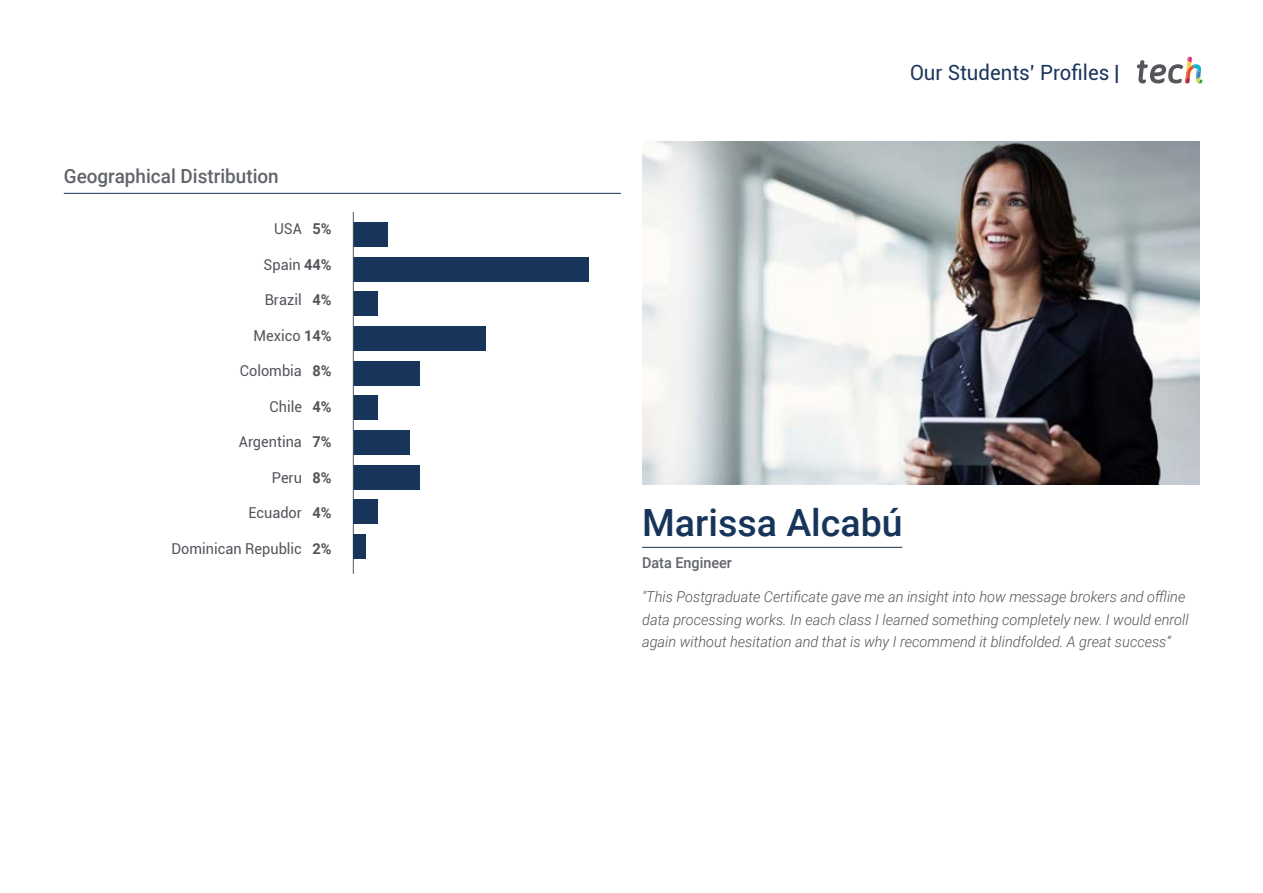
<style>
.page{position:relative;width:1263px;height:893px;background:#fff}
.page>*{position:absolute;margin:0;border:0;box-sizing:border-box;transform-origin:0 0}
.t1{font:500 37.5px "Roboto";color:#17355b}
.t2{font:21px "Roboto";color:#1a355c}
.t3{font:500 19.5px "Roboto";color:#61646a}
.t4{font:italic 300 15px/22.5px "Roboto";color:#52555b}
.t5{font:15px "Roboto";color:#52555b}
.t6{font:500 15px "Roboto";color:#61646a;scale:.96 1}
.s1{font-weight:700}
</style>
<div class="page">
<svg style="left:1137px;top:57px;width:65px;height:27px"></svg>
<hr style="left:642px;top:547px;width:260px;height:1px;background:#123352">
<img style="left:642px;top:141px;width:557px;height:343px">
<hr style="left:64px;top:193px;width:557px;height:1px;background:#17355b">
<div style="left:353px;top:222px;width:34px;height:25px;background:#17355b"></div>
<div style="left:353px;top:395px;width:25px;height:25px;background:#17355b"></div>
<div style="left:353px;top:257px;width:236px;height:24px;background:#17355b"></div>
<div style="left:353px;top:430px;width:56px;height:25px;background:#17355b"></div>
<div style="left:353px;top:291px;width:25px;height:25px;background:#17355b"></div>
<div style="left:353px;top:465px;width:67px;height:25px;background:#17355b"></div>
<div style="left:353px;top:326px;width:133px;height:25px;background:#17355b"></div>
<div style="left:353px;top:361px;width:67px;height:24px;background:#17355b"></div>
<hr style="left:353px;top:212px;width:1px;height:362px;background:#52555b">
<div style="left:353px;top:500px;width:25px;height:24px;background:#17355b"></div>
<div style="left:353px;top:534px;width:13px;height:25px;background:#17355b"></div>
<h3 class="t3" style="left:64px;top:162px;width:217px">Geographical Distribution</h3>
<p class="t5" style="left:274px;top:218px;width:59px">USA <span class="s1">5%</span></p>
<p class="t5" style="left:264px;top:254px;width:70px">Spain <span class="s1">44%</span></p>
<p class="t5" style="left:265px;top:289px;width:68px">Brazil <span class="s1">4%</span></p>
<p class="t5" style="left:254px;top:325px;width:80px">Mexico <span class="s1">14%</span></p>
<p class="t5" style="left:240px;top:360px;width:93px">Colombia <span class="s1">8%</span></p>
<p class="t5" style="left:270px;top:396px;width:64px">Chile <span class="s1">4%</span></p>
<p class="t5" style="left:239px;top:431px;width:94px">Argentina <span class="s1">7%</span></p>
<p class="t5" style="left:272px;top:467px;width:61px">Peru <span class="s1">8%</span></p>
<p class="t5" style="left:249px;top:502px;width:85px">Ecuador <span class="s1">4%</span></p>
<p class="t5" style="left:171px;top:538px;width:162px">Dominican Republic <span class="s1">2%</span></p>
<h2 class="t2" style="left:910px;top:57px;width:211px">Our Students’ Profiles |</h2>
<h1 class="t1" style="left:642px;top:496px;width:262px">Marissa Alcabú</h1>
<p class="t6" style="left:642px;top:552px;width:95px">Data Engineer</p>
<p class="t4" style="left:642px;top:585px;width:548px">"This Postgraduate Certificate gave me an insight into how message brokers and offline data processing works. In each class I learned something completely new. I would enroll again without hesitation and that is why I recommend it blindfolded. A great success”</p>
</div>
